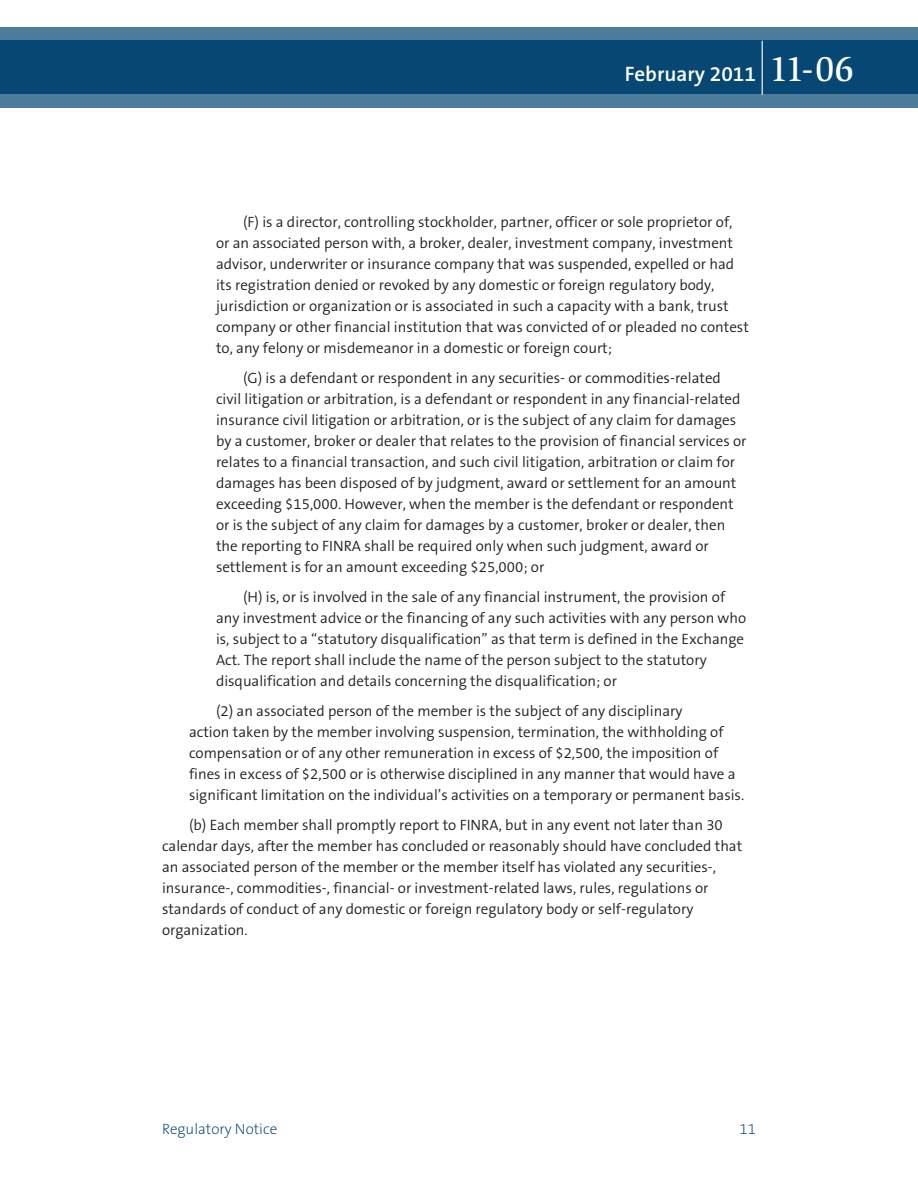
<style>
.page{position:relative;width:918px;height:1188px;background:#fff}
.page>*{position:absolute;margin:0;border:0;box-sizing:border-box;transform-origin:0 0}
.t1{font:600 21px "The Sans B6";color:#fff}
.attach_3_indent{font:300 15px/21px "The Sans B4";color:#231f20}
.attach_1_indent{font:300 15px/21px "The Sans B4";color:#231f20}
.attach_2_indent{font:300 15px/21px "The Sans B4";color:#231f20}
.t2{font:200 15px "The Sans B2";color:#004270}
.s1{font-family:"Slimbach LT";font-weight:500;font-size:36px}
</style>
<div class="page">
<svg style="left:0;top:27px;width:918px;height:81px;background:#1e5881"></svg>
<hr style="left:762px;top:41px;width:1px;height:54px;background:#fff">
<h1 class="t1" style="left:625px;top:62px;width:231px">February 2011 <span class="s1">11-06</span></h1>
<p class="attach_3_indent" style="left:216px;top:212px;width:534px;text-indent:27px">(F) is a director, controlling stockholder, partner, officer or sole proprietor of, or an associated person with, a broker, dealer, investment company, investment advisor, underwriter or insurance company that was suspended, expelled or had its registration denied or revoked by any domestic or foreign regulatory body, jurisdiction or organization or is associated in such a capacity with a bank, trust company or other financial institution that was convicted of or pleaded no contest to, any felony or misdemeanor in a domestic or foreign court;</p>
<p class="attach_3_indent" style="left:216px;top:368px;width:532px;text-indent:27px">(G) is a defendant or respondent in any securities- or commodities-related civil litigation or arbitration, is a defendant or respondent in any financial-related insurance civil litigation or arbitration, or is the subject of any claim for damages by a customer, broker or dealer that relates to the provision of financial services or relates to a financial transaction, and such civil litigation, arbitration or claim for damages has been disposed of by judgment, award or settlement for an amount exceeding $15,000. However, when the member is the defendant or respondent or is the subject of any claim for damages by a customer, broker or dealer, then the reporting to FINRA shall be required only when such judgment, award or settlement is for an amount exceeding $25,000; or</p>
<p class="attach_3_indent" style="left:216px;top:587px;width:532px;text-indent:27px">(H) is, or is involved in the sale of any financial instrument, the provision of any investment advice or the financing of any such activities with any person who is, subject to a “statutory disqualification” as that term is defined in the Exchange Act. The report shall include the name of the person subject to the statutory disqualification and details concerning the disqualification; or</p>
<p class="attach_2_indent" style="left:189px;top:701px;width:557px;text-indent:27px">(2) an associated person of the member is the subject of any disciplinary<br>action taken by the member involving suspension, termination, the withholding of compensation or of any other remuneration in excess of $2,500, the imposition of fines in excess of $2,500 or is otherwise disciplined in any manner that would have a significant limitation on the individual’s activities on a temporary or permanent basis.</p>
<p class="attach_1_indent" style="left:162px;top:815px;width:582px;text-indent:27px">(b) Each member shall promptly report to FINRA, but in any event not later than 30 calendar days, after the member has concluded or reasonably should have concluded that an associated person of the member or the member itself has violated any securities-, insurance-, commodities-, financial- or investment-related laws, rules, regulations or standards of conduct of any domestic or foreign regulatory body or self-regulatory organization.</p>
<p class="t2" style="left:162px;top:1121px;width:117px">Regulatory Notice</p>
<p class="t2" style="left:740px;top:1121px;width:18px">11</p>
</div>
